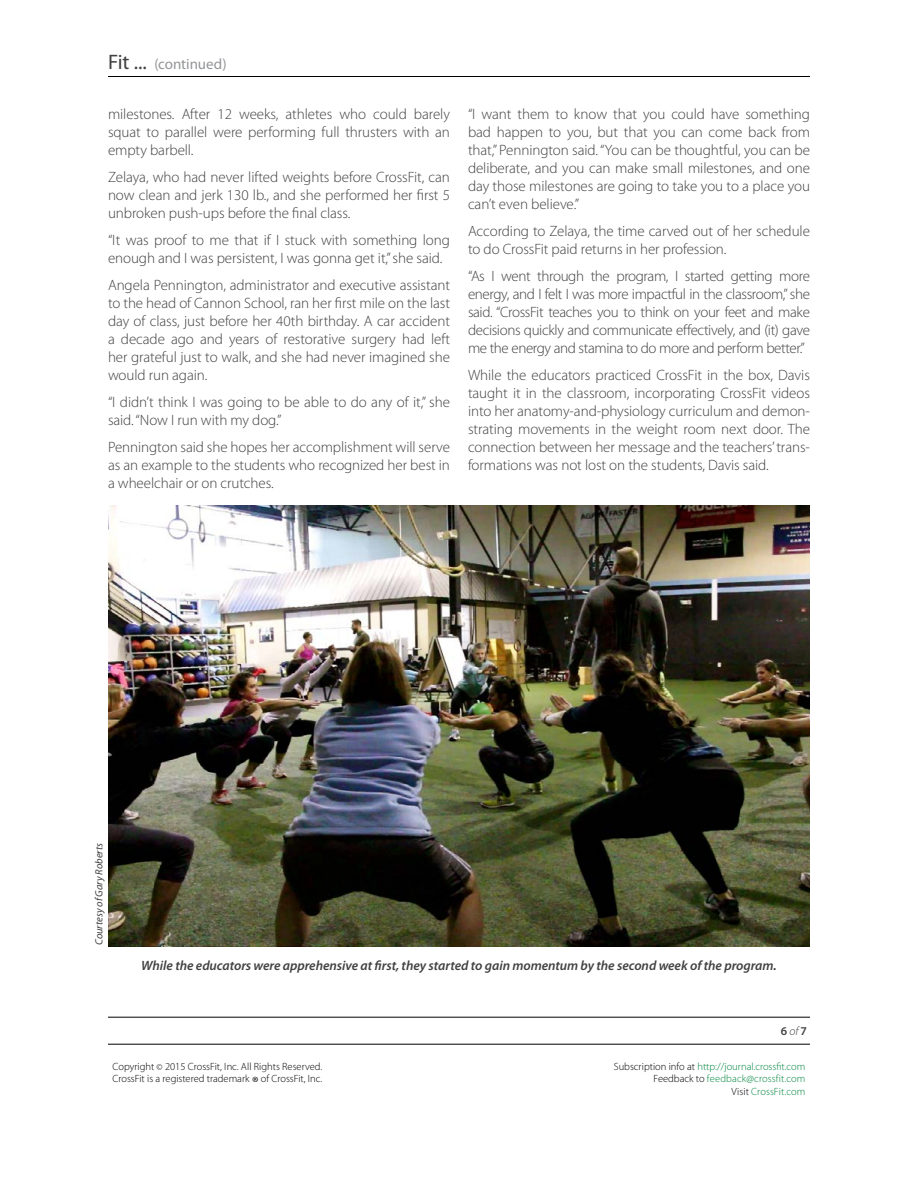
<style>
.page{position:relative;width:918px;height:1188px;background:#fff}
.page>*{position:absolute;margin:0;border:0;box-sizing:border-box;transform-origin:0 0}
.t1{font:300 15px/18px "Myriad Pro";letter-spacing:-.005em;color:#414042;text-align:justify}
.t2{font:15px "Myriad Pro";letter-spacing:-.005em;color:#939598}
.t3{font:italic 600 13.5px "Myriad Pro";letter-spacing:-.005em;color:#414042}
.t4{font:600 12px "Myriad Pro";color:#414042}
.t5{font:300 10.5px/12.6px "Myriad Pro";color:#00853f;text-align:right}
.t6{font:300 10.5px/12px "Myriad Pro";color:#000}
.t7{font:italic 10.5px "Myriad Pro";letter-spacing:-.005em;color:#414042}
.s1{font-size:21px;color:#414042}
.s2{font-weight:300;font-style:italic}
.s3{font-size:9px}
.s4{font-size:16.5px}
.s5{color:#000}
</style>
<div class="page">
<hr style="left:108px;top:76px;width:702px;height:1px;background:#000">
<hr style="left:108px;top:1017px;width:702px;height:1px;background:#000">
<hr style="left:108px;top:1044px;width:702px;height:1px;background:#000">
<img style="left:108px;top:506px;width:702px;height:440px">
<p class="t2" style="left:108px;top:56px;width:120px"><span class="s1">Fit ...</span> (continued)</p>
<p class="t1" style="left:108px;top:106px;width:344px">milestones. After 12 weeks, athletes who could barely squat to parallel were performing full thrusters with an empty barbell.</p>
<p class="t1" style="left:108px;top:169px;width:344px">Zelaya, who had never lifted weights before CrossFit, can now clean and jerk 130 lb., and she performed her first 5 unbroken push-ups before the final class.</p>
<p class="t1" style="left:108px;top:232px;width:344px">“It was proof to me that if I stuck with something long enough and I was persistent, I was gonna get it,” she said.</p>
<p class="t1" style="left:108px;top:277px;width:344px">Angela Pennington, administrator and executive assistant to the head of Cannon School, ran her first mile on the last day of class, just before her 40th birthday. A car accident a decade ago and years of restorative surgery had left her grateful just to walk, and she had never imagined she would run again.</p>
<p class="t1" style="left:108px;top:394px;width:343px">“I didn’t think I was going to be able to do any of it,” she said. “Now I run with my dog.”</p>
<p class="t1" style="left:108px;top:439px;width:344px">Pennington said she hopes her accomplishment will serve as an example to the students who recognized her best in a wheelchair or on crutches.</p>
<p class="t1" style="left:468px;top:106px;width:344px">“I want them to know that you could have something bad happen to you, but that you can come back from that,” Pennington said. “You can be thoughtful, you can be deliberate, and you can make small milestones, and one day those milestones are going to take you to a place you can’t even believe.”</p>
<p class="t1" style="left:468px;top:223px;width:343px">According to Zelaya, the time carved out of her schedule to do CrossFit paid returns in her profession.</p>
<p class="t1" style="left:468px;top:268px;width:344px">“As I went through the program, I started getting more energy, and I felt I was more impactful in the classroom,” she said. “CrossFit teaches you to think on your feet and make decisions quickly and communicate effectively, and (it) gave me the energy and stamina to do more and perform better.”</p>
<p class="t1" style="left:468px;top:367px;width:344px">While the educators practiced CrossFit in the box, Davis taught it in the classroom, incorporating CrossFit videos into her anatomy-and-physiology curriculum and demon&shy;strating movements in the weight room next door. The connection between her message and the teachers’ trans&shy;formations was not lost on the students, Davis said.</p>
<p class="t7" style="left:93px;top:945px;width:104px;rotate:-90deg">Courtesy of Gary Roberts</p>
<p class="t3" style="left:141px;top:958px;width:637px">While the educators were apprehensive at first, they started to gain momentum by the second week of the program.</p>
<p class="t4" style="left:781px;top:1024px;width:28px">6 <span class="s2">of</span> 7</p>
<p class="t6" style="left:112px;top:1061px;width:211px">Copyright <span class="s3">©</span> 2015 CrossFit, Inc. All Rights Reserved.<br>CrossFit is a registered trademark <span class="s4">®</span> of CrossFit, Inc.</p>
<p class="t5" style="left:614px;top:1060px;width:193px"><span class="s5">Subscription info at</span> http://journal.crossfit.com<br><span class="s5">Feedback to</span> feedback@crossfit.com<br><span class="s5">Visit</span> CrossFit.com</p>
</div>
